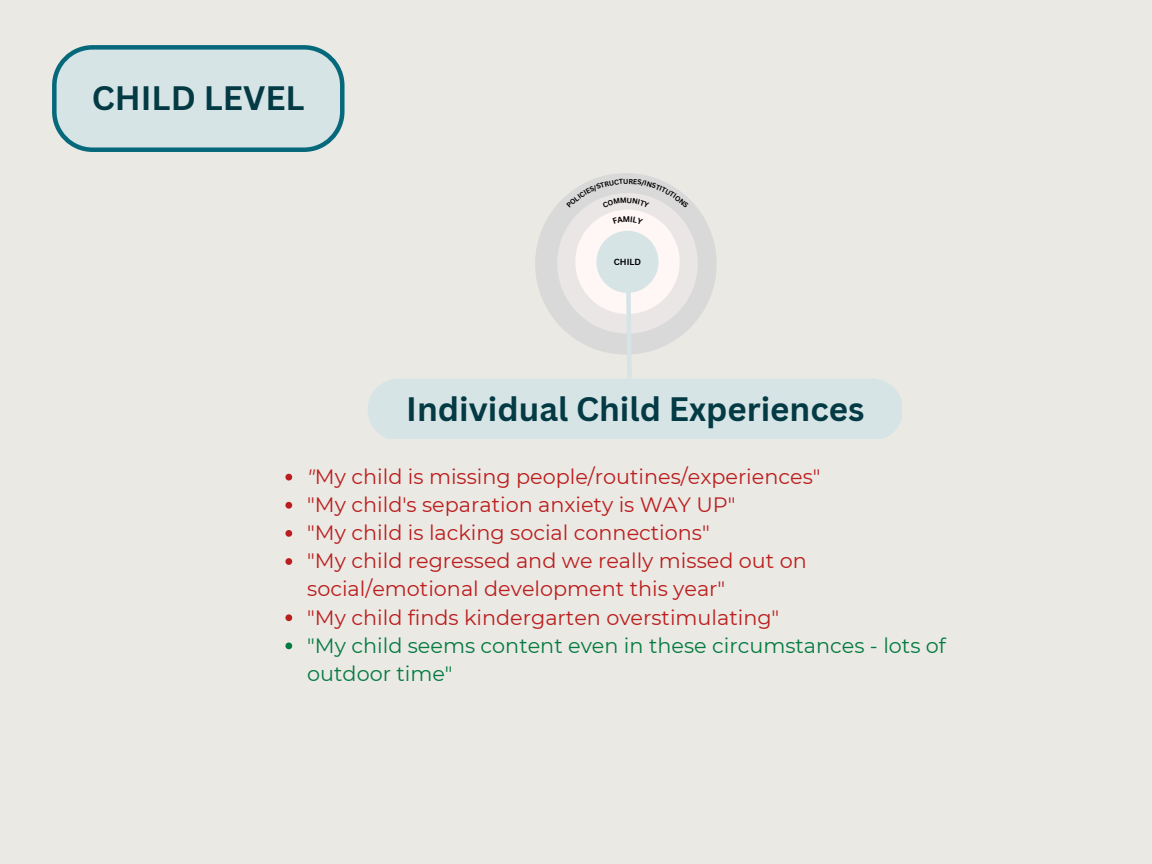
<style>
.page{position:relative;width:1152px;height:864px;background:#ebe9e4}
.page>*{position:absolute;margin:0;border:0;box-sizing:border-box;transform-origin:0 0}
.t1{font:700 33px "Canva Sans";color:#033a44}
.t2{font:20.7px/28.2px "Montserrat";color:#bb1e1e}
.t3{font:20.7px/28.2px "Montserrat";color:#047b41}
.t4{font:700 8.7px "Canva Sans";color:#000}
.s1{font-style:italic}
</style>
<div class="page">
<div style="left:535px;top:173px;width:182px;height:182px;background:#d9d9d9;border-radius:50%"></div>
<div style="left:557px;top:193px;width:141px;height:141px;background:#ebe6e6;border-radius:50%"></div>
<div style="left:575px;top:210px;width:105px;height:104px;background:#fff6f6;border-radius:50%"></div>
<div style="left:596px;top:231px;width:63px;height:62px;background:#d6e4e6;border-radius:50%"></div>
<svg style="left:52px;top:45px;width:293px;height:107px;background:#c1d7da"></svg>
<svg style="left:285px;top:474px;width:7px;height:7px"></svg>
<svg style="left:285px;top:502px;width:7px;height:7px"></svg>
<svg style="left:285px;top:530px;width:7px;height:7px"></svg>
<svg style="left:285px;top:558px;width:7px;height:7px"></svg>
<svg style="left:285px;top:614px;width:7px;height:7px"></svg>
<svg style="left:285px;top:643px;width:7px;height:6px"></svg>
<svg style="left:368px;top:267px;width:534px;height:172px"></svg>
<h1 class="t1" style="left:92px;top:75px;width:214px">CHILD LEVEL</h1>
<p class="t4" style="left:614px;top:256px;width:29px">CHILD</p>
<h1 class="t1" style="left:406px;top:386px;width:460px">Individual Child Experiences</h1>
<p class="t2" style="left:307px;top:462px;width:515px"><span class="s1">"</span>My child is missing people/routines/experiences" "My child's separation anxiety is WAY UP"<br>"My child is lacking social connections"<br>"My child regressed and we really missed out on social/emotional development this year"<br>"My child finds kindergarten overstimulating"</p>
<p class="t3" style="left:307px;top:631px;width:640px">"My child seems content even in these circumstances - lots of outdoor time"</p>
</div>
